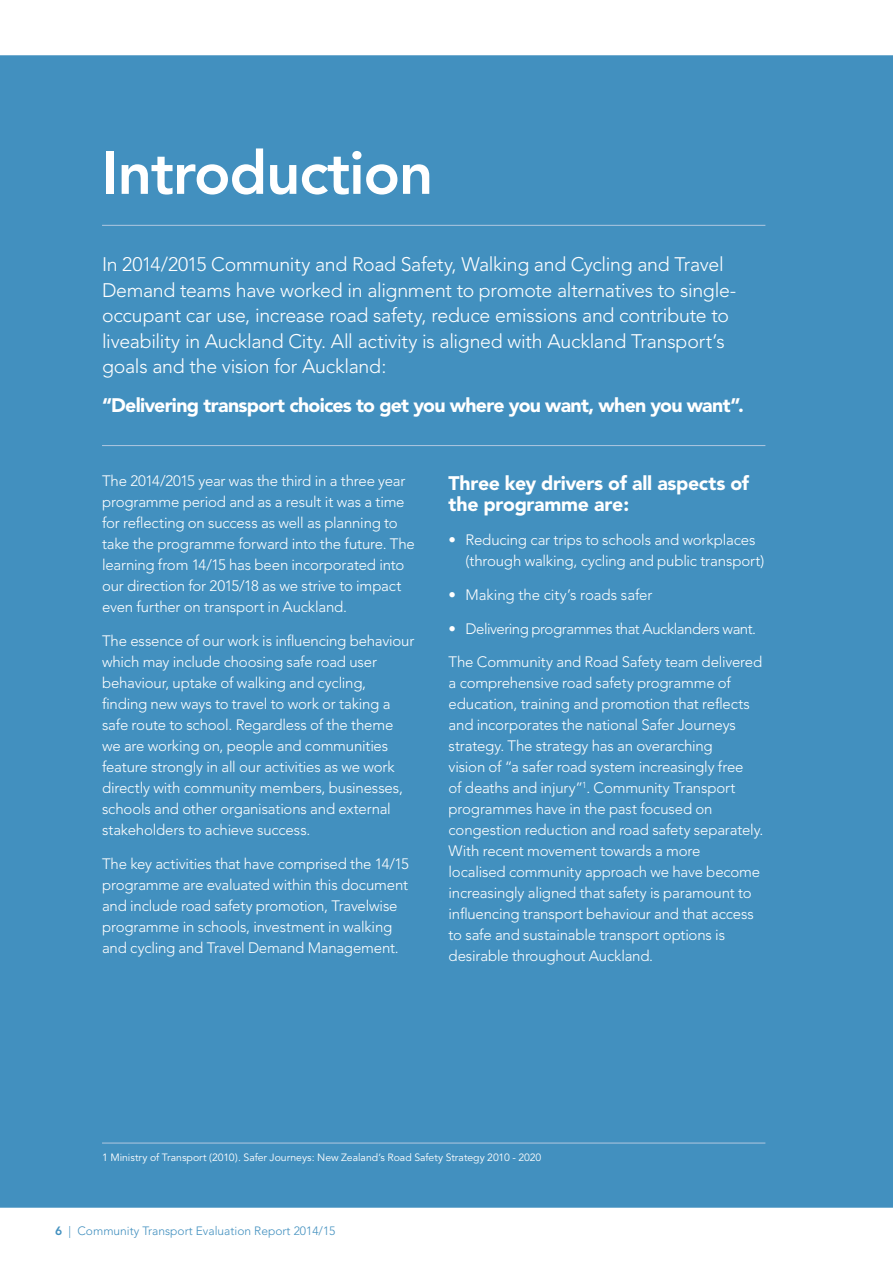
<style>
.page{position:relative;width:893px;height:1263px;background:#fff}
.page>*{position:absolute;margin:0;border:0;box-sizing:border-box;transform-origin:0 0}
.t1{font:800 60px "Avenir";letter-spacing:-.02em;color:#fff}
.t2{font:300 19.5px/25.5px "Avenir";letter-spacing:-.015em;color:#fff}
.t3{font:900 19.5px/21px "Avenir";letter-spacing:-.03em;color:#fff}
.t4{font:300 15px/21px "Avenir";letter-spacing:-.015em;color:#fff}
.t5{font:300 15px "Avenir";letter-spacing:-.035em;color:#fff}
.t6{font:300 12px "Avenir";color:#4290bf}
.t7{font:10.5px "Avenir";color:#fff}
.s1{font-weight:800}
</style>
<div class="page">
<div style="left:0;top:55px;width:893px;height:1153px;background:#4290bf"></div>
<hr style="left:102px;top:225px;width:663px;height:1px;background:#b1c8e0">
<hr style="left:102px;top:445px;width:663px;height:1px;background:#b1c8e0">
<hr style="left:102px;top:1143px;width:663px;height:1px;background:#b1c8e0">
<h1 class="t1" style="left:102px;top:137px;width:333px">Introduction</h1>
<p class="t2" style="left:102px;top:252px;width:636px">In 2014/2015 Community and Road Safety, Walking and Cycling and Travel Demand teams have worked in alignment to promote alternatives to single&shy;occupant car use, increase road safety, reduce emissions and contribute to liveability in Auckland City. All activity is aligned with Auckland Transport’s goals and the vision for Auckland:</p>
<h2 class="t3" style="left:102px;top:394px;width:643px">“Delivering transport choices to get you where you want, when you want”.</h2>
<p class="t4" style="left:102px;top:470px;width:314px">The 2014/2015 year was the third in a three year programme period and as a result it was a time for reflecting on success as well as planning to take the programme forward into the future. The learning from 14/15 has been incorporated into our direction for 2015/18 as we strive to impact even further on transport in Auckland.</p>
<p class="t4" style="left:102px;top:630px;width:314px">The essence of our work is influencing behaviour which may include choosing safe road user behaviour, uptake of walking and cycling, finding new ways to travel to work or taking a safe route to school. Regardless of the theme we are working on, people and communities feature strongly in all our activities as we work directly with community members, businesses, schools and other organisations and external stakeholders to achieve success.</p>
<p class="t4" style="left:102px;top:853px;width:309px">The key activities that have comprised the 14/15 programme are evaluated within this document and include road safety promotion, Travelwise programme in schools, investment in walking and cycling and Travel Demand Management.</p>
<h2 class="t3" style="left:449px;top:473px;width:302px">Three key drivers of all aspects of the programme are:</h2>
<p class="t4" style="left:466px;top:529px;width:300px;text-indent:-17px">• Reducing car trips to schools and workplaces (through walking, cycling and public transport)</p>
<p class="t4" style="left:449px;top:584px;width:206px">• Making the city’s roads safer</p>
<p class="t5" style="left:449px;top:620px;width:309px">• Delivering programmes that Aucklanders want.</p>
<p class="t4" style="left:449px;top:652px;width:316px">The Community and Road Safety team delivered a comprehensive road safety programme of education, training and promotion that reflects and incorporates the national Safer Journeys strategy. The strategy has an overarching<br>vision of “a safer road system increasingly free<br>of deaths and injury”<sup>1</sup>. Community Transport programmes have in the past focused on congestion reduction and road safety separately.<br>With recent movement towards a more<br>localised community approach we have become increasingly aligned that safety is paramount to influencing transport behaviour and that access to safe and sustainable transport options is desirable throughout Auckland.</p>
<p class="t7" style="left:102px;top:1152px;width:441px">1 Ministry of Transport (2010). Safer Journeys: New Zealand’s Road Safety Strategy 2010 - 2020</p>
<p class="t6" style="left:55px;top:1223px;width:282px"><span class="s1">6</span> | Community Transport Evaluation Report 2014/15</p>
</div>
